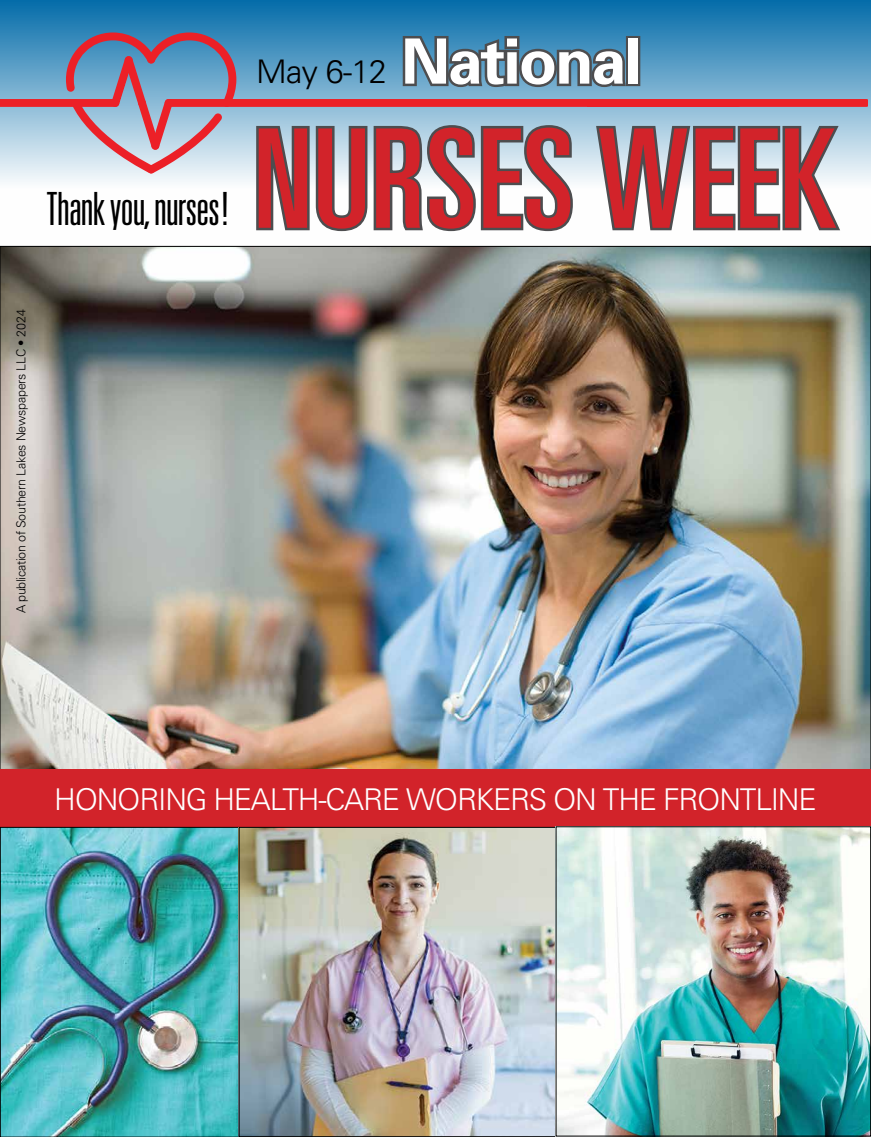
<style>
.page{position:relative;width:871px;height:1137px;background:#fff}
.page>*{position:absolute;margin:0;border:0;box-sizing:border-box;transform-origin:0 0}
.t1{font:ultra-condensed 137.5px "Univers";letter-spacing:.01em;color:#d2232a}
.t2{font:700 62.5px "Univers";letter-spacing:-.03em;color:#fff}
.t3{font:300 ultra-condensed 45.75px "Univers";letter-spacing:-.02em;color:#000}
.t4{font:300 32.5px "Univers";color:#000}
.t5{font:300 30px "Univers";letter-spacing:-.04em;color:#fff}
.t6{font:300 12.5px "Univers";letter-spacing:-.02em;color:#000}
</style>
<div class="page">
<svg style="left:0;top:0;width:870px;height:259px"></svg>
<svg style="left:0;top:32px;width:867px;height:201px"></svg>
<img style="left:2px;top:248px;width:866px;height:521px">
<div style="left:0;top:769px;width:870px;height:57px;background:#d2232a"></div>
<img style="left:2px;top:829px;width:553px;height:305px">
<div style="left:0;top:827px;width:239px;height:309px;border:1px solid #000"></div>
<img style="left:557px;top:828px;width:311px;height:306px">
<h3 class="t3" style="left:46px;top:185px;width:186px">Thank you, nurses!</h3>
<h3 class="t4" style="left:256px;top:52px;width:132px">May 6-12</h3>
<h2 class="t2" style="left:401px;top:24px;width:242px">National</h2>
<h1 class="t1" style="left:253px;top:101px;width:583px">NURSES WEEK</h1>
<p class="t6" style="left:14px;top:613px;width:305px;rotate:-90deg">A publication of Southern Lakes Newspapers LLC • 2024</p>
<h3 class="t5" style="left:54px;top:781px;width:763px">HONORING HEALTH-CARE WORKERS ON THE FRONTLINE</h3>
</div>
